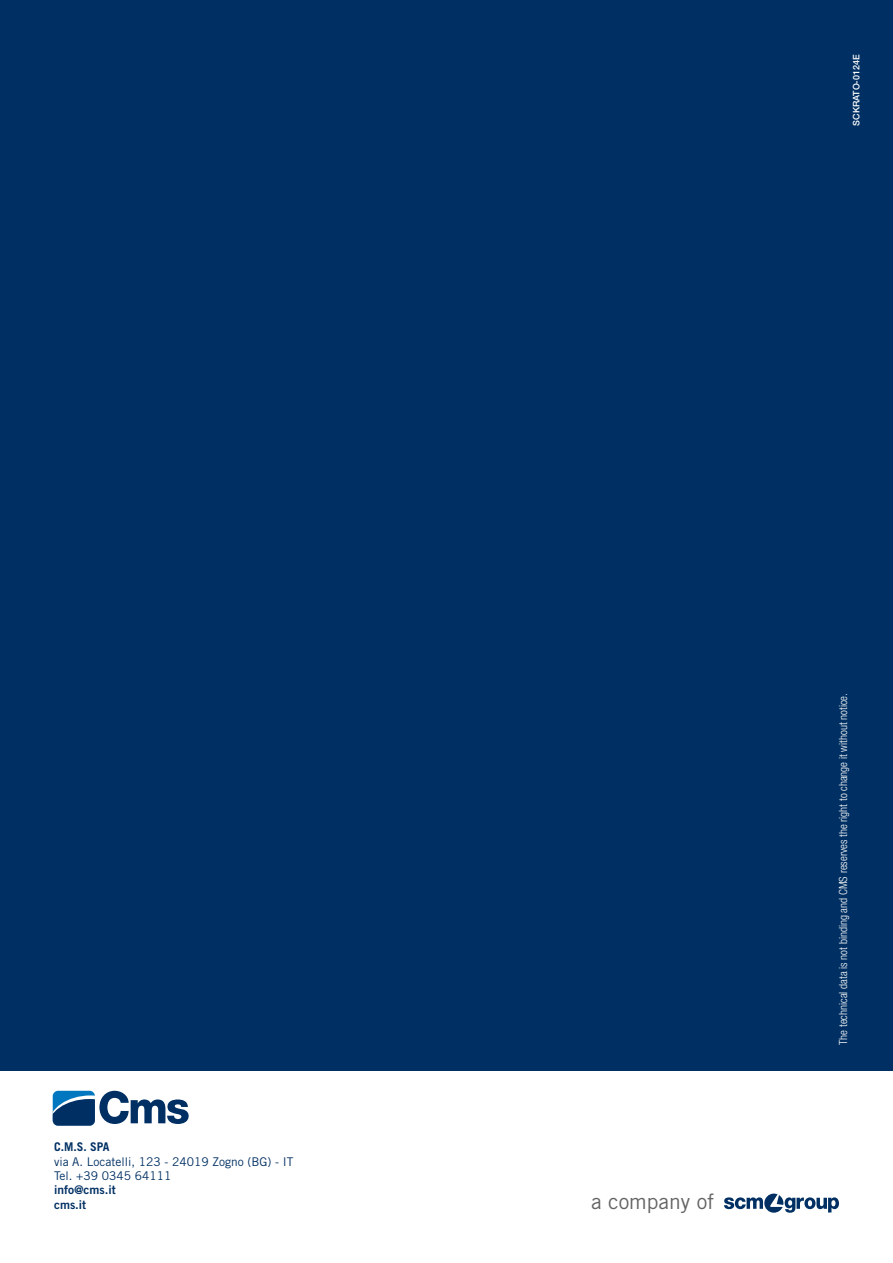
<style>
.page{position:relative;width:893px;height:1263px;background:#fff}
.page>*{position:absolute;margin:0;border:0;box-sizing:border-box;transform-origin:0 0}
.t1{font:21.15px "Trade Gothic LT Std";color:#646363}
.t2{font:12px/14.4px "Trade Gothic LT Std";color:#003063}
.t3{font:12px/14.4px "Trade Gothic LT Std Bd 2";color:#003063}
.t4{font:700 12px "Trade Gothic LT Std";color:#003063}
.t5{font:300 condensed 11.25px "Helvetica Neue LT Std";color:#fff}
.t6{font:500 9px "Helvetica Neue LT Std";color:#fff}
</style>
<div class="page">
<div style="left:0;top:0;width:893px;height:1070px;background:#003063"></div>
<svg style="left:53px;top:1091px;width:136px;height:35px"></svg>
<svg style="left:724px;top:1193px;width:115px;height:20px"></svg>
<p class="t6" style="left:851px;top:126px;width:73px;rotate:-90deg">SCKRATO-0124E</p>
<p class="t4" style="left:54px;top:1139px;width:57px">C.M.S. SPA</p>
<p class="t2" style="left:54px;top:1154px;width:241px">via A. Locatelli, 123 - 24019 Zogno (BG) - IT<br>Tel. +39 0345 64111</p>
<p class="t3" style="left:54px;top:1183px;width:63px">info@cms.it cms.it</p>
<h1 class="t1" style="left:591px;top:1188px;width:125px">a company of</h1>
<p class="t5" style="left:837px;top:1044px;width:353px;rotate:-90deg">The technical data is not binding and CMS reserves the right to change it without notice.</p>
</div>
